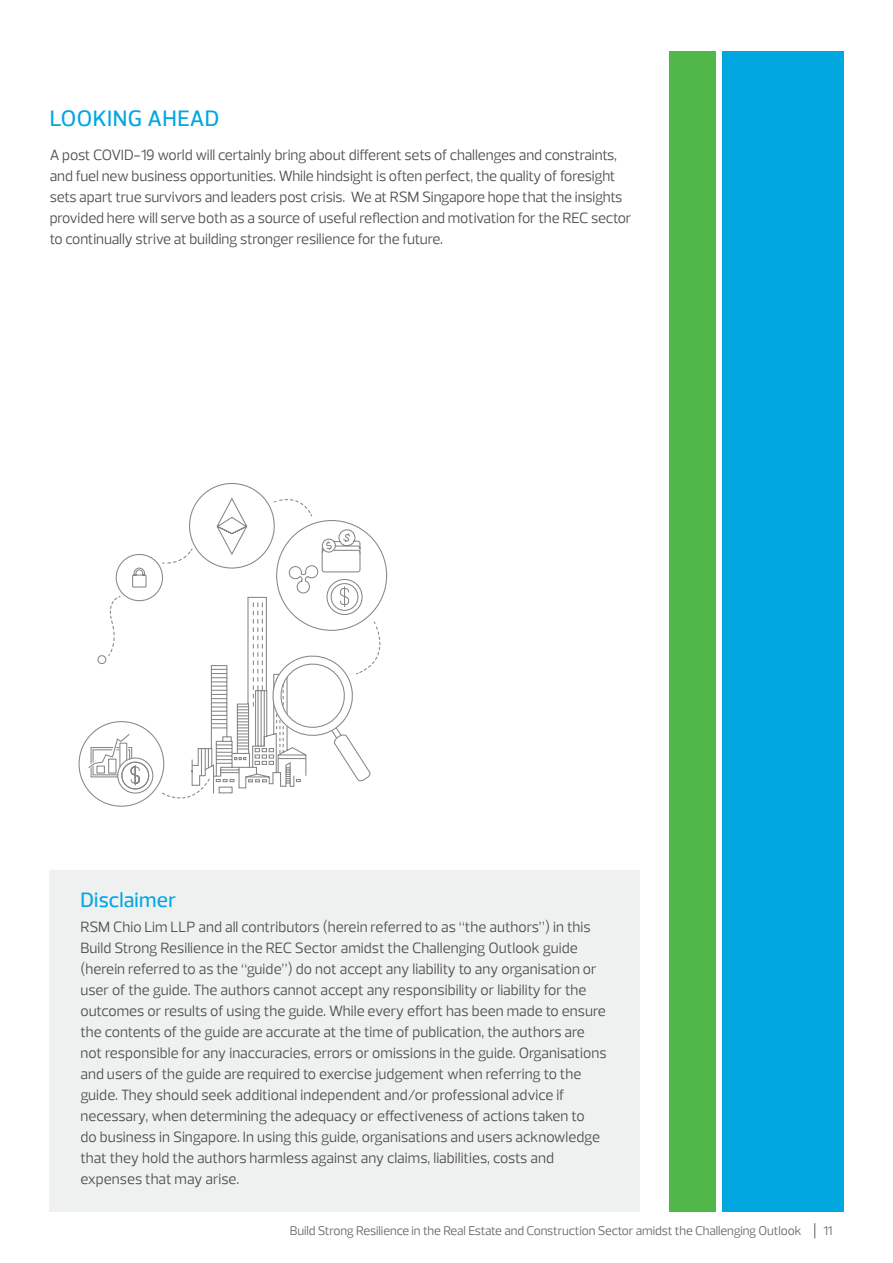
<style>
.page{position:relative;width:893px;height:1263px;background:#fff}
.page>*{position:absolute;margin:0;border:0;box-sizing:border-box;transform-origin:0 0}
.t1{font:500 22.5px "Prelo";letter-spacing:.01em;color:#00a7e1}
.t2{font:500 21px "Prelo";letter-spacing:.015em;color:#00a7e1}
.t3{font:15px/21px "Prelo";letter-spacing:-.005em;color:#4d4d4f}
.t4{font:12.75px "Prelo";color:#656669}
</style>
<div class="page">
<svg style="left:814px;top:1223px;width:1px;height:15px"></svg>
<svg style="left:78px;top:483px;width:310px;height:324px"></svg>
<svg style="left:132px;top:567px;width:15px;height:21px"></svg>
<div style="left:97px;top:655px;width:9px;height:9px;border:1px solid #848688;border-radius:50%"></div>
<svg style="left:273px;top:498px;width:40px;height:19px"></svg>
<svg style="left:108px;top:595px;width:13px;height:62px"></svg>
<svg style="left:161px;top:529px;width:225px;height:278px"></svg>
<div style="left:50px;top:870px;width:590px;height:342px;background:#eff0f0"></div>
<div style="left:722px;top:51px;width:121px;height:1161px;background:#00a7e1"></div>
<div style="left:669px;top:51px;width:47px;height:1161px;background:#50b848"></div>
<h1 class="t1" style="left:50px;top:106px;width:69px">Looking</h1>
<h1 class="t1" style="left:147px;top:106px;width:58px">Ahead</h1>
<p class="t3" style="left:50px;top:144px;width:569px;text-align:justify">A post COVID-19 world will certainly bring about different sets of challenges and constraints, and fuel new business opportunities. While hindsight is often perfect, the quality of foresight sets apart true survivors and leaders post crisis. We at RSM</p>
<p class="t3" style="left:50px;top:186px;width:583px;text-indent:372px">Singapore hope that the insights provided here will serve both as a source of useful reflection and motivation for the REC sector to continually strive at building stronger resilience for the future.</p>
<h2 class="t2" style="left:80px;top:888px;width:97px">Disclaimer</h2>
<p class="t3" style="left:80px;top:916px;width:11px">RSM</p>
<p class="t3" style="left:80px;top:916px;width:512px;text-indent:33px">Chio Lim LLP and all contributors (herein referred to as “the authors”) in this<br>Build Strong Resilience in the REC</p>
<p class="t3" style="left:80px;top:937px;width:528px;text-indent:215px">Sector amidst the Challenging Outlook guide (herein referred to as the “guide”) do not accept any liability to any organisation or user of the guide. The authors cannot accept any responsibility or liability for the outcomes or results of using the guide. While every effort has been made to ensure the contents of the guide are accurate at the time of publication, the authors are not responsible for any inaccuracies, errors or omissions in the guide. Organisations and users of the guide are required to exercise judgement when referring to the guide. They should seek additional independent and/or professional advice if necessary, when determining the adequacy or effectiveness of actions taken to<br>do business in Singapore. In using this guide, organisations and users acknowledge that they hold the authors harmless against any claims, liabilities, costs and expenses that may arise.</p>
<p class="t4" style="left:290px;top:1224px;width:513px">Build Strong Resilience in the Real Estate and Construction Sector amidst the Challenging Outlook</p>
<p class="t4" style="left:823px;top:1224px;width:11px">11</p>
</div>
